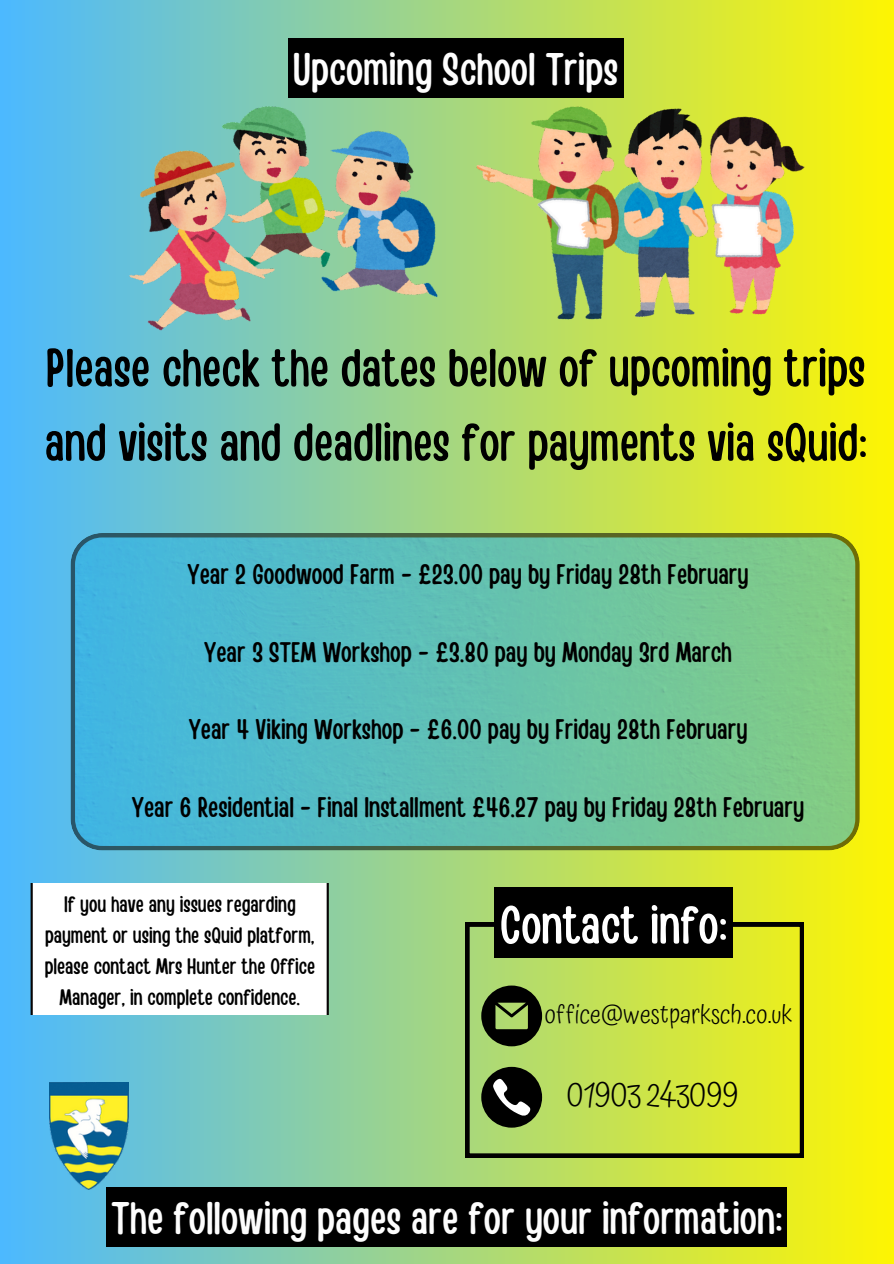
<style>
.page{position:relative;width:894px;height:1264px;background:#fff}
.page>*{position:absolute;margin:0;border:0;box-sizing:border-box;transform-origin:0 0}
.t1{font:53.4px "Handy Casual Condensed";color:#fff}
.t2{font:53.25px/74.2px "Handy Casual Condensed";color:#000}
.t3{font:45.45px "Handy Casual Condensed";color:#fdfdfd}
.t4{font:300 34.65px "Atma";color:#000}
.t5{font:28.2px "Handy Casual Condensed";color:#000}
.t6{font:300 25.8px "Atma";color:#000}
.t7{font:22.2px/31px "Handy Casual Condensed";color:#000;text-align:center}
</style>
<div class="page">
<div style="left:0;top:0;width:893px;height:1263px;background:linear-gradient(to right,#4cb8ff,#fcf302)"></div>
<svg style="left:465px;top:922px;width:338px;height:235px;background:#c1d642"></svg>
<svg style="left:481px;top:985px;width:61px;height:61px;background:#4a5c2e"></svg>
<div style="left:481px;top:1066px;width:61px;height:61px;background:#000;border-radius:50%"></div>
<svg style="left:493px;top:1078px;width:37px;height:38px"></svg>
<div style="left:493px;top:887px;width:239px;height:70px;background:#000"></div>
<img style="left:50px;top:1082px;width:79px;height:107px">
<img style="left:129px;top:106px;width:308px;height:224px">
<img style="left:476px;top:106px;width:327px;height:213px">
<svg style="left:70px;top:533px;width:789px;height:317px;background:#60bcae"></svg>
<svg style="left:31px;top:883px;width:298px;height:131px"></svg>
<div style="left:106px;top:1187px;width:680px;height:59px;background:#000"></div>
<div style="left:288px;top:38px;width:335px;height:59px;background:#000"></div>
<p class="t3" style="left:293px;top:39px;width:326px">Upcoming School Trips</p>
<h3 class="t2" style="left:45px;top:328px;width:823px">Please check the dates below of upcoming trips and visits and deadlines for payments via sQuid:</h3>
<h1 class="t5" style="left:187px;top:556px;width:563px">Year 2 Goodwood Farm - £23.00 pay by Friday 28th February</h1>
<p class="t5" style="left:204px;top:633px;width:529px">Year 3 STEM Workshop - £3.80 pay by Monday 3rd March</p>
<h3 class="t5" style="left:188px;top:711px;width:560px">Year 4 Viking Workshop - £6.00 pay by Friday 28th February</h3>
<h3 class="t5" style="left:131px;top:788px;width:674px">Year 6 Residential - Final Installment £46.27 pay by Friday 28th February</h3>
<h3 class="t7" style="left:45px;top:887px;width:272px">If you have any issues regarding payment or using the sQuid platform, please contact Mrs Hunter the Office Manager, in complete confidence.</h3>
<h2 class="t1" style="left:499px;top:890px;width:228px">Contact info:</h2>
<p class="t6" style="left:544px;top:998px;width:249px">office@westparksch.co.uk</p>
<p class="t4" style="left:566px;top:1074px;width:173px">01903 243099</p>
<h3 class="t3" style="left:112px;top:1188px;width:671px">The following pages are for your information:</h3>
</div>
